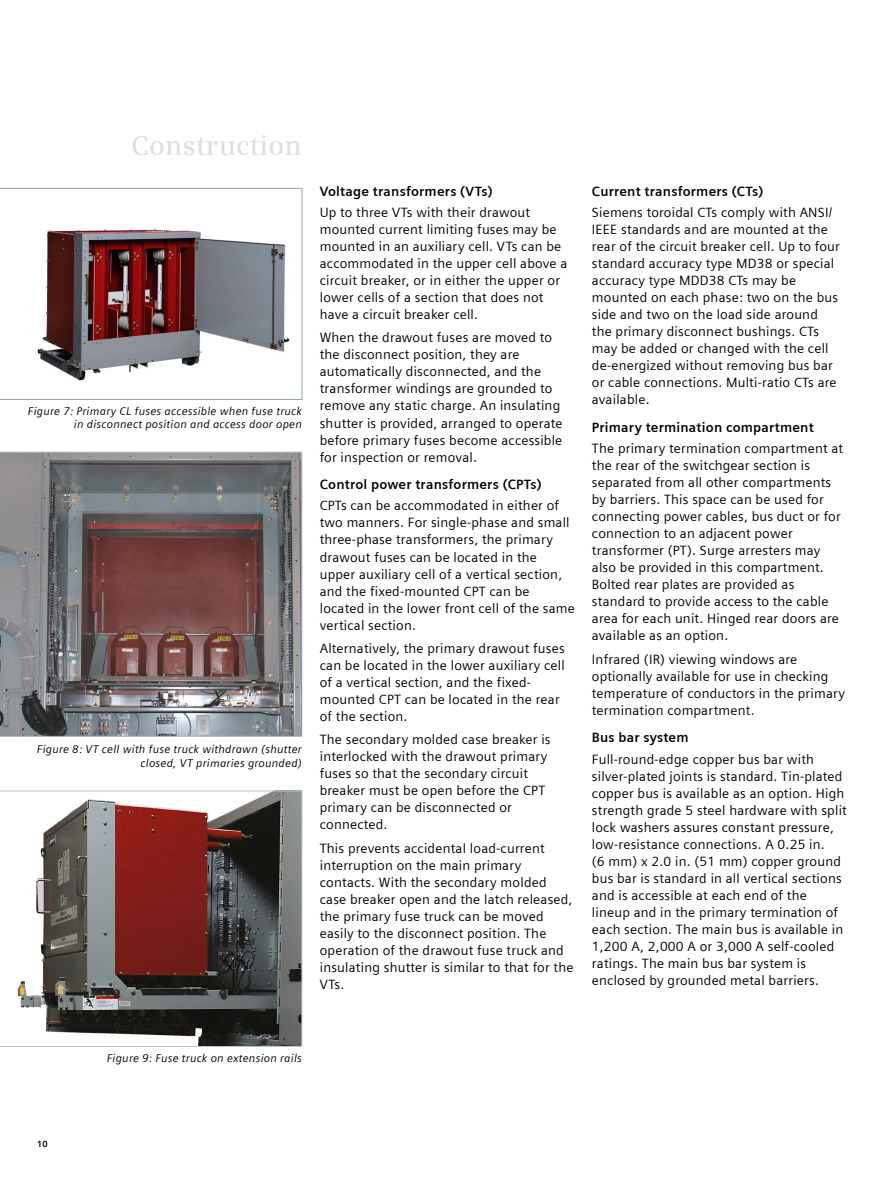
<style>
.page{position:relative;width:893px;height:1191px;background:#fff}
.page>*{position:absolute;margin:0;border:0;box-sizing:border-box;transform-origin:0 0}
.t1{font:600 27px "Siemens Serif";letter-spacing:.005em;color:#dae0e3}
.t2{font:13.5px/17px "Siemens Sans";letter-spacing:.015em;color:#000}
.t3{font:700 13.5px "Siemens Sans";letter-spacing:.015em;color:#000}
.t4{font:italic 11.25px/13.5px "Siemens Sans";letter-spacing:.02em;color:#000;text-align:right}
.t5{font:700 9px "Siemens Sans";color:#000}
</style>
<div class="page">
<svg style="left:0;top:188px;width:302px;height:212px"></svg>
<svg style="left:0;top:452px;width:302px;height:284px;background:#796d6e"></svg>
<svg style="left:0;top:790px;width:302px;height:256px"></svg>
<h1 class="t1" style="left:131px;top:129px;width:172px">Construction</h1>
<p class="t4" style="left:28px;top:404px;width:276px">Figure 7: Primary CL fuses accessible when fuse truck in disconnect position and access door open</p>
<p class="t4" style="left:37px;top:742px;width:267px">Figure 8: VT cell with fuse truck withdrawn (shutter closed, VT primaries grounded)</p>
<p class="t3" style="left:320px;top:183px;width:174px">Voltage transformers (VTs)</p>
<p class="t2" style="left:320px;top:204px;width:249px">Up to three VTs with their drawout mounted current limiting fuses may be mounted in an auxiliary cell. VTs can be accommodated in the upper cell above a circuit breaker, or in either the upper or lower cells of a section that does not have a circuit breaker cell.</p>
<p class="t2" style="left:320px;top:329px;width:244px">When the drawout fuses are moved to the disconnect position, they are automatically disconnected, and the transformer windings are grounded to remove any static charge. An insulating shutter is provided, arranged to operate before primary fuses become accessible for inspection or removal.</p>
<p class="t3" style="left:320px;top:477px;width:223px">Control power transformers (CPTs)</p>
<p class="t2" style="left:320px;top:497px;width:257px">CPTs can be accommodated in either of two manners. For single-phase and small three-phase transformers, the primary drawout fuses can be located in the upper auxiliary cell of a vertical section, and the fixed-mounted CPT can be located in the lower front cell of the same vertical section.</p>
<p class="t2" style="left:320px;top:640px;width:247px">Alternatively, the primary drawout fuses can be located in the lower auxiliary cell of a vertical section, and the fixed&shy;mounted CPT can be located in the rear of the section.</p>
<p class="t2" style="left:320px;top:731px;width:232px">The secondary molded case breaker is interlocked with the drawout primary fuses so that the secondary circuit breaker must be open before the CPT primary can be disconnected or connected.</p>
<p class="t2" style="left:320px;top:839px;width:255px">This prevents accidental load-current interruption on the main primary contacts. With the secondary molded case breaker open and the latch released, the primary fuse truck can be moved easily to the disconnect position. The operation of the drawout fuse truck and insulating shutter is similar to that for the VTs.</p>
<p class="t3" style="left:592px;top:183px;width:173px">Current transformers (CTs)</p>
<p class="t2" style="left:592px;top:204px;width:249px">Siemens toroidal CTs comply with ANSI/ IEEE standards and are mounted at the rear of the circuit breaker cell. Up to four standard accuracy type MD38 or special accuracy type MDD38 CTs may be mounted on each phase: two on the bus side and two on the load side around the primary disconnect bushings. CTs may be added or changed with the cell de-energized without removing bus bar or cable connections. Multi-ratio CTs are available.</p>
<p class="t3" style="left:592px;top:419px;width:223px">Primary termination compartment</p>
<p class="t2" style="left:592px;top:440px;width:253px">The primary termination compartment at the rear of the switchgear section is separated from all other compartments by barriers. This space can be used for connecting power cables, bus duct or for connection to an adjacent power transformer (PT). Surge arresters may also be provided in this compartment.<br>Bolted rear plates are provided as standard to provide access to the cable area for each unit. Hinged rear doors are available as an option.</p>
<p class="t2" style="left:592px;top:650px;width:255px">Infrared (IR) viewing windows are optionally available for use in checking temperature of conductors in the primary termination compartment.</p>
<p class="t3" style="left:592px;top:730px;width:98px">Bus bar system</p>
<p class="t2" style="left:592px;top:750px;width:256px">Full-round-edge copper bus bar with silver-plated joints is standard. Tin-plated copper bus is available as an option. High strength grade 5 steel hardware with split lock washers assures constant pressure, low-resistance connections. A 0.25 in.<br>(6 mm) x 2.0 in. (51 mm) copper ground bus bar is standard in all vertical sections and is accessible at each end of the lineup and in the primary termination of each section. The main bus is available in 1,200 A, 2,000 A or 3,000 A self-cooled ratings. The main bus bar system is enclosed by grounded metal barriers.</p>
<p class="t4" style="left:107px;top:1051px;width:197px">Figure 9: Fuse truck on extension rails</p>
<p class="t5" style="left:37px;top:1138px;width:12px">10</p>
</div>
